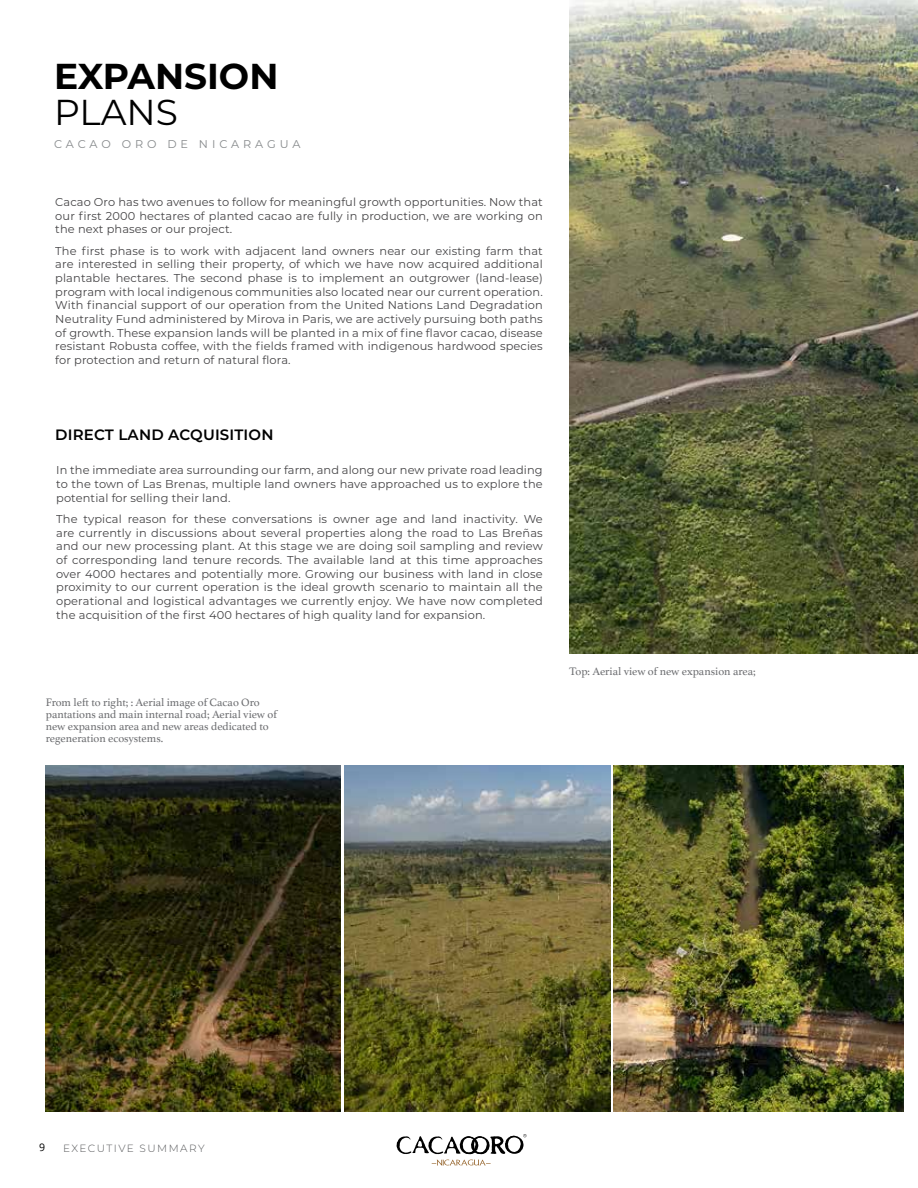
<style>
.page{position:relative;width:918px;height:1188px;background:#fff}
.page>*{position:absolute;margin:0;border:0;box-sizing:border-box;transform-origin:0 0}
.t1{font:700 36px "Montserrat";color:#000}
.t2{font:36px "Montserrat";color:#000}
.t3{font:600 15px "Montserrat";letter-spacing:.01em;color:#000}
.t4{font:11.4px/13.6px "Montserrat";letter-spacing:.01em;color:#414042;text-align:justify}
.t5{font:11.4px/12px "Athelas";color:#6d6e71}
.t6{font:11.25px "Montserrat";letter-spacing:.35em;color:#86898b}
.t7{font:300 10.5px "Montserrat";letter-spacing:.14em;color:#58595b}
.t8{font:10.5px "Open Sans";color:#000}
</style>
<div class="page">
<img style="left:46px;top:765px;width:294px;height:347px">
<img style="left:345px;top:765px;width:265px;height:347px">
<img style="left:614px;top:765px;width:289px;height:347px">
<img style="left:569px;top:0;width:349px;height:654px">
<svg style="left:397px;top:1134px;width:129px;height:31px"></svg>
<h1 class="t1" style="left:54px;top:50px;width:226px">EXPANSION</h1>
<h1 class="t2" style="left:54px;top:87px;width:125px">PLANS</h1>
<p class="t6" style="left:54px;top:136px;width:248px">CACAO ORO DE NICARAGUA</p>
<p class="t4" style="left:55px;top:195px;width:489px">Cacao Oro has two avenues to follow for meaningful growth opportunities. Now that our first 2000 hectares of planted cacao are fully in production, we are working on the next phases or our project.</p>
<p class="t4" style="left:55px;top:243px;width:489px">The first phase is to work with adjacent land owners near our existing farm that are interested in selling their property, of which we have now acquired additional plantable hectares. The second phase is to implement an outgrower (land-lease) program with local indigenous communities also located near our current operation.<br>With financial support of our operation from the United Nations Land Degradation Neutrality Fund administered by Mirova in Paris, we are actively pursuing both paths of growth. These expansion lands will be planted in a mix of fine flavor cacao, disease resistant Robusta coffee, with the fields framed with indigenous hardwood species for protection and return of natural flora.</p>
<h2 class="t3" style="left:55px;top:424px;width:220px">DIRECT LAND ACQUISITION</h2>
<p class="t4" style="left:56px;top:463px;width:488px">In the immediate area surrounding our farm, and along our new private road leading to the town of Las Brenas, multiple land owners have approached us to explore the potential for selling their land.</p>
<p class="t4" style="left:56px;top:512px;width:488px">The typical reason for these conversations is owner age and land inactivity. We are currently in discussions about several properties along the road to Las Breñas and our new processing plant. At this stage we are doing soil sampling and review of corresponding land tenure records. The available land at this time approaches over 4000 hectares and potentially more. Growing our business with land in close proximity to our current operation is the ideal growth scenario to maintain all the operational and logistical advantages we currently enjoy. We have now completed the acquisition of the first 400 hectares of high quality land for expansion.</p>
<p class="t5" style="left:46px;top:696px;width:233px">From left to right; : Aerial image of Cacao Oro pantations and main internal road; Aerial view of new expansion area and new areas dedicated to regeneration ecosystems.</p>
<p class="t5" style="left:569px;top:664px;width:188px">Top: Aerial view of new expansion area;</p>
<p class="t8" style="left:39px;top:1140px;width:8px">9</p>
<p class="t7" style="left:63px;top:1141px;width:143px">EXECUTIVE SUMMARY</p>
</div>
